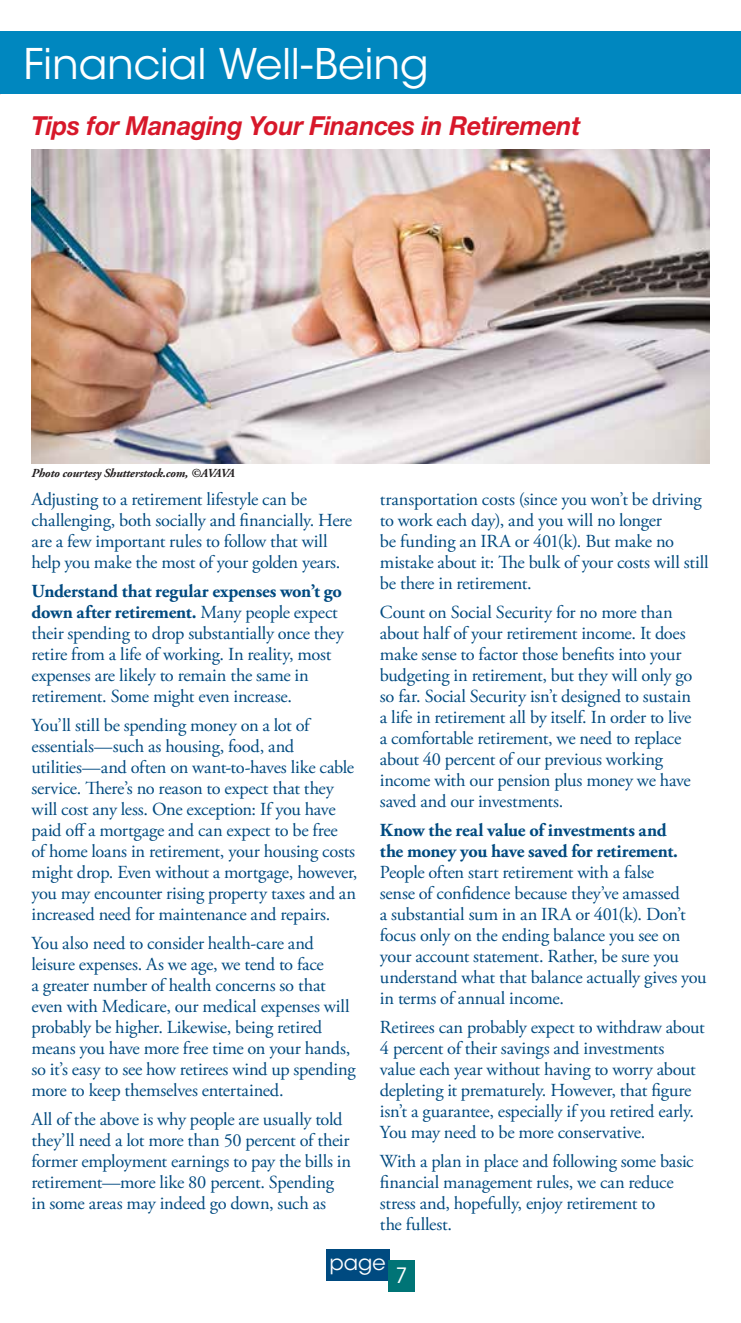
<style>
.page{position:relative;width:741px;height:1323px;background:#fff}
.page>*{position:absolute;margin:0;border:0;box-sizing:border-box;transform-origin:0 0}
.t1{font:42px "ITC Avant Garde Std";letter-spacing:-.005em;color:#fff}
.t2{font:italic 700 26.25px "Helvetica Neue LT Std";letter-spacing:-.01em;color:#d7182a;scale:.95 1}
.t3{font:21px "ITC Avant Garde Std";color:#fff}
.t4{font:18.38px/21px "Adobe Garamond Pro";letter-spacing:-.015em;color:#004a80}
.t5{font:700 18.38px/21px "Adobe Garamond Pro";letter-spacing:-.015em;color:#004a80}
.t6{font:italic 700 12.25px "Adobe Garamond Pro";letter-spacing:-.015em;color:#231f20}
.s1{font-weight:700}
</style>
<div class="page">
<div style="left:326px;top:1250px;width:63px;height:31px;background:#004a80"></div>
<div style="left:388px;top:1260px;width:26px;height:32px;background:#007476"></div>
<img style="left:32px;top:150px;width:677px;height:313px">
<div style="left:0;top:32px;width:740px;height:62px;background:#0087bf"></div>
<h1 class="t1" style="left:24px;top:38px;width:406px">Financial Well-Being</h1>
<h2 class="t2" style="left:32px;top:109px;width:579px">Tips for Managing Your Finances in Retirement</h2>
<p class="t6" style="left:32px;top:466px;width:205px">Photo courtesy Shutterstock.com, ©AVAVA</p>
<p class="t4" style="left:32px;top:490px;width:322px">Adjusting to a retirement lifestyle can be challenging, both socially and financially. Here are a few important rules to follow that will help you make the most of your golden years.</p>
<p class="t4" style="left:32px;top:582px;width:313px"><span class="s1">Understand that regular expenses won’t go down after retirement.</span> Many people expect their spending to drop substantially once they retire from a life of working. In reality, most expenses are likely to remain the same in retirement. Some might even increase.</p>
<p class="t4" style="left:32px;top:715px;width:327px">You’ll still be spending money on a lot of essentials—such as housing, food, and utilities—and often on want-to-haves like cable service. There’s no reason to expect that they will cost any less. One exception: If you have paid off a mortgage and can expect to be free<br>of home loans in retirement, your housing costs might drop. Even without a mortgage, however, you may encounter rising property taxes and an increased need for maintenance and repairs.</p>
<p class="t4" style="left:32px;top:933px;width:325px">You also need to consider health-care and leisure expenses. As we age, we tend to face<br>a greater number of health concerns so that even with Medicare, our medical expenses will probably be higher. Likewise, being retired means you have more free time on your hands, so it’s easy to see how retirees wind up spending more to keep themselves entertained.</p>
<p class="t4" style="left:32px;top:1109px;width:321px">All of the above is why people are usually told they’ll need a lot more than 50 percent of their former employment earnings to pay the bills in retirement—more like 80 percent. Spending in some areas may indeed go down, such as</p>
<p class="t4" style="left:380px;top:490px;width:330px">transportation costs (since you won’t be driving to work each day), and you will no longer<br>be funding an IRA or 401(k). But make no mistake about it: The bulk of your costs will still be there in retirement.</p>
<p class="t4" style="left:380px;top:603px;width:314px">Count on Social Security for no more than about half of your retirement income. It does make sense to factor those benefits into your budgeting in retirement, but they will only go so far. Social Security isn’t designed to sustain a life in retirement all by itself. In order to live a comfortable retirement, we need to replace about 40 percent of our previous working income with our pension plus money we have saved and our investments.</p>
<p class="t5" style="left:380px;top:820px;width:299px">Know the real value of investments and the money you have saved for retirement.</p>
<p class="t4" style="left:380px;top:862px;width:328px">People often start retirement with a false<br>sense of confidence because they’ve amassed<br>a substantial sum in an IRA or 401(k). Don’t focus only on the ending balance you see on your account statement. Rather, be sure you understand what that balance actually gives you in terms of annual income.</p>
<p class="t4" style="left:380px;top:1017px;width:326px">Retirees can probably expect to withdraw about 4 percent of their savings and investments<br>value each year without having to worry about depleting it prematurely. However, that figure isn’t a guarantee, especially if you retired early.<br>You may need to be more conservative.</p>
<p class="t4" style="left:380px;top:1151px;width:315px">With a plan in place and following some basic financial management rules, we can reduce stress and, hopefully, enjoy retirement to<br>the fullest.</p>
<p class="t3" style="left:329px;top:1250px;width:58px">page</p>
<p class="t3" style="left:395px;top:1262px;width:14px">7</p>
</div>
